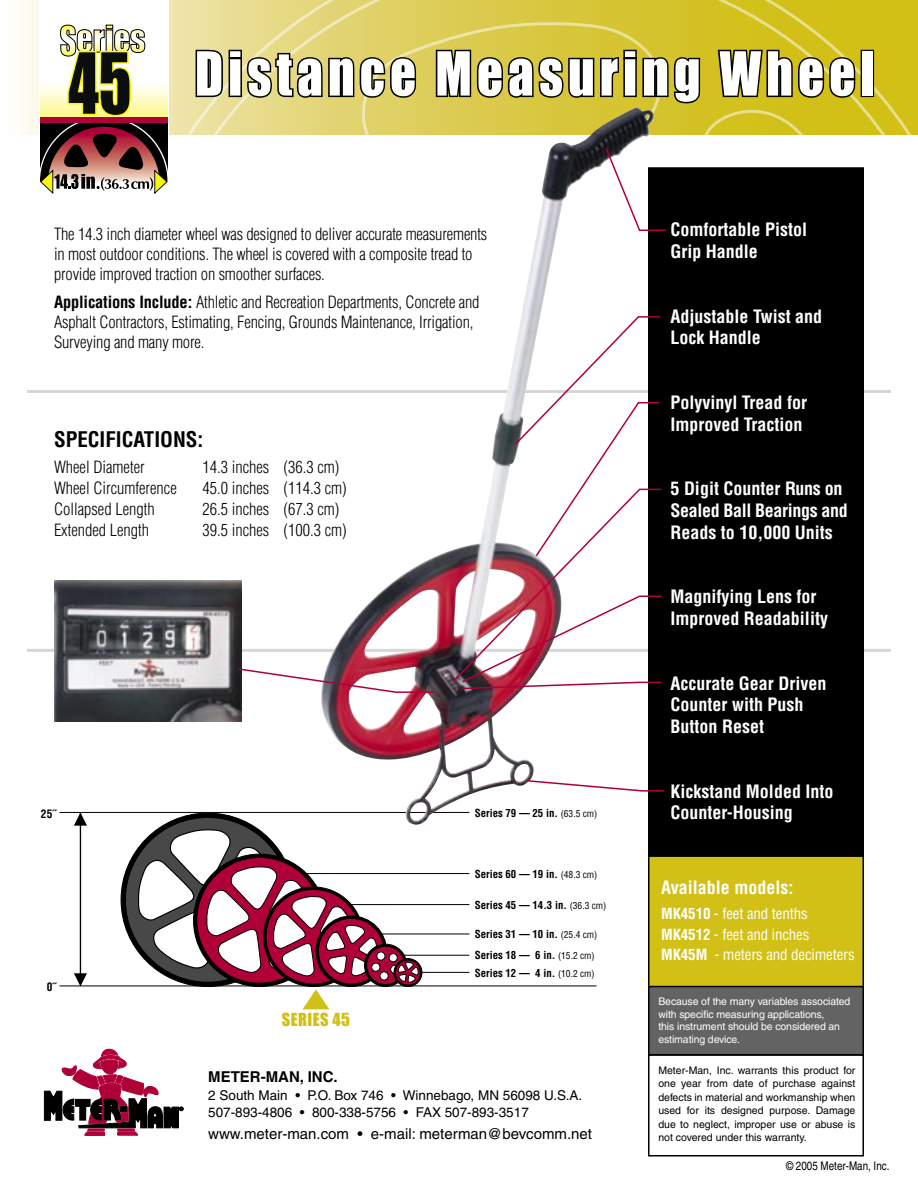
<style>
.page{position:relative;width:918px;height:1188px;background:#fff}
.page>*{position:absolute;margin:0;border:0;box-sizing:border-box;transform-origin:0 0}
.t1{font:56.1px "Impact";letter-spacing:.1em;color:#fff;scale:.91 1}
.t2{font:700 condensed 21px "Helvetica";color:#000}
.t3{font:700 condensed 18px/21.6px "Helvetica";color:#fff}
.t4{font:300 condensed 16.5px/19.8px "Helvetica";letter-spacing:-.01em;color:#000}
.t5{font:16.5px "Impact";letter-spacing:.03em;color:#d2c016}
.t6{font:condensed 15px/20.5px "Helvetica";letter-spacing:-.01em;color:#fff}
.t7{font:15px "Helvetica";color:#000}
.t8{font:700 15px "Helvetica";color:#000}
.t9{font:13.5px/16.5px "Helvetica";color:#000}
.t10{font:condensed 12px "Helvetica";color:#000}
.t11{font:700 condensed 11.55px "Helvetica";color:#000}
.t12{font:700 condensed 10.8px "Helvetica";color:#000}
.t13{font:10.5px/13.5px "Helvetica";color:#000;text-align:justify}
.t14{font:10.5px/12.6px "Helvetica";letter-spacing:-.01em;color:#fff}
.s1{font-weight:700}
.s2{font-size:10.8px}
.s3{font-weight:400;font-size:9.45px}
</style>
<div class="page">
<hr style="left:265px;top:873px;width:204px;height:1px;background:#000">
<hr style="left:309px;top:904px;width:160px;height:1px;background:#000">
<hr style="left:359px;top:955px;width:110px;height:1px;background:#000">
<hr style="left:337px;top:934px;width:132px;height:1px;background:#000">
<hr style="left:376px;top:972px;width:93px;height:1px;background:#000">
<div style="left:121px;top:813px;width:173px;height:174px;background:#000;border-radius:50%"></div>
<div style="left:125px;top:817px;width:165px;height:165px;background:#484848;border-radius:50%"></div>
<div style="left:316px;top:916px;width:71px;height:71px;background:#000;border-radius:50%"></div>
<svg style="left:318px;top:918px;width:66px;height:66px"></svg>
<svg style="left:138px;top:828px;width:240px;height:149px"></svg>
<div style="left:365px;top:944px;width:42px;height:43px;background:#000;border-radius:50%"></div>
<div style="left:364px;top:944px;width:43px;height:43px;border:1px solid #000;border-radius:50%"></div>
<svg style="left:367px;top:946px;width:38px;height:38px"></svg>
<div style="left:367px;top:946px;width:38px;height:39px;border:1px solid #000;border-radius:50%"></div>
<div style="left:377px;top:952px;width:8px;height:8px;background:#fff;border-radius:50%"></div>
<div style="left:376px;top:952px;width:9px;height:8px;border:1px solid #000;border-radius:50%"></div>
<div style="left:389px;top:954px;width:8px;height:8px;background:#fff;border-radius:50%"></div>
<div style="left:389px;top:953px;width:9px;height:9px;border:1px solid #000;border-radius:50%"></div>
<svg style="left:391px;top:965px;width:8px;height:9px"></svg>
<div style="left:390px;top:965px;width:9px;height:9px;border:1px solid #000;border-radius:50%"></div>
<div style="left:380px;top:972px;width:8px;height:8px;background:#fff;border-radius:50%"></div>
<div style="left:380px;top:972px;width:9px;height:8px;border:1px solid #000;border-radius:50%"></div>
<div style="left:372px;top:963px;width:8px;height:8px;background:#fff;border-radius:50%"></div>
<div style="left:371px;top:963px;width:9px;height:9px;border:1px solid #000;border-radius:50%"></div>
<div style="left:394px;top:959px;width:28px;height:28px;background:#000;border-radius:50%"></div>
<div style="left:394px;top:959px;width:28px;height:28px;border:1px solid #000;border-radius:50%"></div>
<svg style="left:395px;top:960px;width:25px;height:25px"></svg>
<div style="left:395px;top:960px;width:26px;height:25px;border:1px solid #000;border-radius:50%"></div>
<svg style="left:398px;top:962px;width:21px;height:21px"></svg>
<hr style="left:80px;top:812px;width:1px;height:164px;background:#000">
<svg style="left:74px;top:813px;width:13px;height:13px"></svg>
<svg style="left:74px;top:973px;width:13px;height:13px"></svg>
<hr style="left:59px;top:812px;width:410px;height:1px;background:#000">
<hr style="left:59px;top:986px;width:538px;height:1px;background:#000">
<hr style="left:27px;top:649px;width:864px;height:3px;background:#d6d6d6">
<hr style="left:27px;top:390px;width:864px;height:3px;background:#d6d6d6">
<div style="left:0;top:0;width:918px;height:135px;background:#fefcf5"></div>
<div style="left:649px;top:168px;width:214px;height:690px;background:#000"></div>
<div style="left:648px;top:167px;width:216px;height:692px;border:2px solid #000"></div>
<svg style="left:169px;top:0;width:749px;height:142px;background:#dbcd61"></svg>
<svg style="left:44px;top:1049px;width:139px;height:87px"></svg>
<svg style="left:194px;top:48px;width:224px;height:52px;background:#9a9157"></svg>
<svg style="left:434px;top:15px;width:268px;height:90px;background:#ada033"></svg>
<svg style="left:716px;top:47px;width:141px;height:82px;background:#a69819"></svg>
<div style="left:861px;top:50px;width:13px;height:47px;border:3px solid #000"></div>
<div style="left:39px;top:0;width:130px;height:194px;background:#fff"></div>
<svg style="left:40px;top:25px;width:128px;height:169px"></svg>
<img style="left:318px;top:164px;width:229px;height:661px">
<div style="left:648px;top:1054px;width:216px;height:102px;border:2px solid #000"></div>
<svg style="left:302px;top:989px;width:27px;height:20px"></svg>
<svg style="left:604px;top:147px;width:64px;height:85px"></svg>
<img style="left:54px;top:580px;width:188px;height:141px">
<svg style="left:237px;top:667px;width:199px;height:27px"></svg>
<svg style="left:525px;top:779px;width:139px;height:13px"></svg>
<div style="left:649px;top:856px;width:214px;height:131px;background:#d2c016"></div>
<div style="left:648px;top:855px;width:216px;height:133px;border:2px solid #000"></div>
<svg style="left:451px;top:315px;width:211px;height:375px"></svg>
<div style="left:649px;top:987px;width:214px;height:68px;background:#636363"></div>
<div style="left:648px;top:986px;width:216px;height:69px;border:2px solid #000"></div>
<h1 class="t1" style="left:195px;top:39px;width:748px">Distance Measuring Wheel</h1>
<p class="t4" style="left:54px;top:224px;width:435px">The 14.3 inch diameter wheel was designed to deliver accurate measurements in most outdoor conditions. The wheel is covered with a composite tread to provide improved traction on smoother surfaces.</p>
<p class="t4" style="left:54px;top:292px;width:427px"><span class="s1">Applications Include:</span> Athletic and Recreation Departments, Concrete and<br>Asphalt Contractors, Estimating, Fencing, Grounds Maintenance, Irrigation,<br>Surveying and many more.</p>
<p class="t2" style="left:54px;top:426px;width:151px">SPECIFICATIONS:</p>
<p class="t4" style="left:54px;top:457px;width:92px">Wheel Diameter</p>
<p class="t4" style="left:202px;top:457px;width:138px">14.3 inches (36.3 cm)</p>
<p class="t4" style="left:54px;top:478px;width:124px">Wheel Circumference</p>
<p class="t4" style="left:202px;top:478px;width:146px">45.0 inches (114.3 cm)</p>
<p class="t4" style="left:54px;top:499px;width:102px">Collapsed Length</p>
<p class="t4" style="left:202px;top:499px;width:138px">26.5 inches (67.3 cm)</p>
<p class="t4" style="left:54px;top:520px;width:97px">Extended Length</p>
<p class="t4" style="left:202px;top:520px;width:146px">39.5 inches (100.3 cm)</p>
<p class="t11" style="left:41px;top:807px;width:17px">25<span class="s2">˝</span></p>
<p class="t12" style="left:475px;top:806px;width:124px">Series 79 — 25 in. <span class="s3">(63.5 cm)</span></p>
<p class="t12" style="left:475px;top:867px;width:124px">Series 60 — 19 in. <span class="s3">(48.3 cm)</span></p>
<p class="t12" style="left:475px;top:898px;width:133px">Series 45 — 14.3 in. <span class="s3">(36.3 cm)</span></p>
<p class="t11" style="left:47px;top:979px;width:11px">0<span class="s2">˝</span></p>
<p class="t5" style="left:282px;top:1010px;width:70px">SERIES 45</p>
<p class="t12" style="left:475px;top:927px;width:124px">Series 31 — 10 in. <span class="s3">(25.4 cm)</span></p>
<p class="t12" style="left:475px;top:966px;width:122px">Series 12 — 4 in. <span class="s3">(10.2 cm)</span></p>
<p class="t12" style="left:475px;top:949px;width:122px">Series 18 — 6 in. <span class="s3">(15.2 cm)</span></p>
<p class="t8" style="left:208px;top:1067px;width:131px">METER-MAN, INC.</p>
<p class="t9" style="left:208px;top:1087px;width:376px">2 South Main • P.O. Box 746 • Winnebago, MN 56098 U.S.A.<br>507-893-4806 • 800-338-5756 • FAX 507-893-3517</p>
<p class="t7" style="left:208px;top:1125px;width:385px">www.meter-man.com • e-mail: meterman@bevcomm.net</p>
<p class="t3" style="left:670px;top:219px;width:138px">Comfortable Pistol<br>Grip Handle</p>
<p class="t3" style="left:670px;top:305px;width:153px">Adjustable Twist and<br>Lock Handle</p>
<p class="t3" style="left:670px;top:391px;width:138px">Polyvinyl Tread for<br>Improved Traction</p>
<p class="t3" style="left:670px;top:478px;width:179px">5 Digit Counter Runs on<br>Sealed Ball Bearings and<br>Reads to 10,000 Units</p>
<p class="t3" style="left:670px;top:586px;width:159px">Magnifying Lens for<br>Improved Readability</p>
<p class="t3" style="left:670px;top:672px;width:157px">Accurate Gear Driven<br>Counter with Push<br>Button Reset</p>
<p class="t3" style="left:670px;top:780px;width:165px">Kickstand Molded Into<br>Counter-Housing</p>
<p class="t3" style="left:661px;top:876px;width:134px">Available models:</p>
<p class="t6" style="left:661px;top:904px;width:195px"><span class="s1">MK4510</span> - feet and tenths<br><span class="s1">MK4512</span> - feet and inches<br><span class="s1">MK45M</span> - meters and decimeters</p>
<p class="t14" style="left:658px;top:995px;width:194px">Because of the many variables associated with specific measuring applications,<br>this instrument should be considered an estimating device.</p>
<p class="t13" style="left:658px;top:1063px;width:198px">Meter-Man, Inc. warrants this product for one year from date of purchase against defects in material and workmanship when used for its designed purpose. Damage due to neglect, improper use or abuse is not covered under this warranty.</p>
<p class="t10" style="left:786px;top:1159px;width:105px">© 2005 Meter-Man, Inc.</p>
</div>
